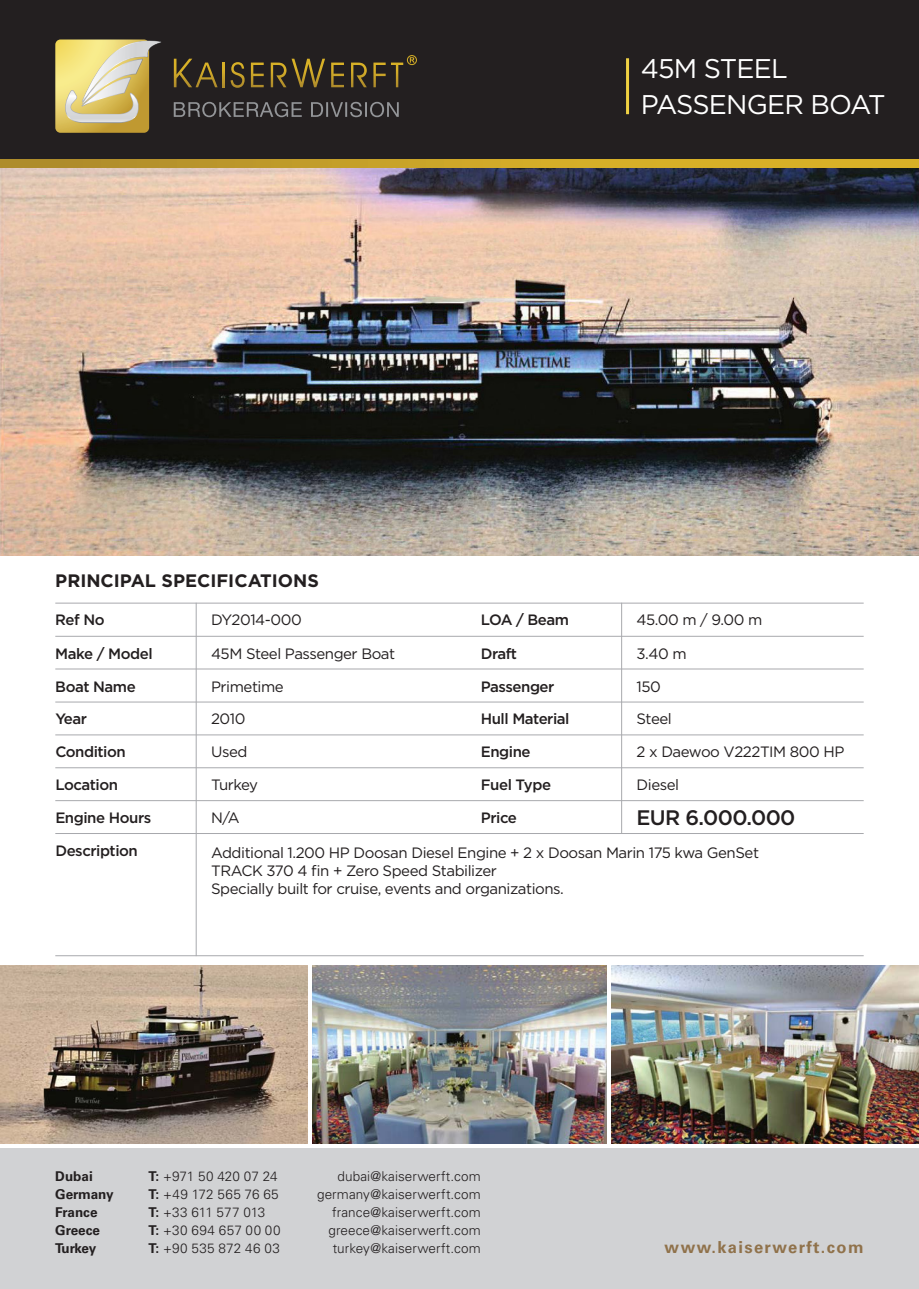
<style>
.page{position:relative;width:919px;height:1289px;background:#fff}
.page>*{position:absolute;margin:0;border:0;box-sizing:border-box;transform-origin:0 0}
.t1{font:27px "Gotham";letter-spacing:-.03em;color:#fff}
.t2{font:500 21px "Gotham";letter-spacing:-.03em;color:#231f20}
.t3{font:700 18px "Gotham";color:#231f20}
.t4{font:700 16.5px "Univers LT Std";letter-spacing:.085em;color:#90724b}
.t5{font:15px "Gotham";letter-spacing:-.03em;color:#231f20}
.t6{font:500 15px "Gotham";letter-spacing:-.03em;color:#231f20}
.t7{font:300 13.5px "Univers LT Std";letter-spacing:.005em;color:#231f20}
.t8{font:700 13.5px "Univers LT Std";color:#231f20}
.t9{font:300 13.5px "Univers LT Std";letter-spacing:.035em;color:#231f20}
.t10{font:300 13.5px "Univers LT Std";letter-spacing:.03em;color:#231f20}
.s1{font-weight:700}
</style>
<div class="page">
<img style="left:0;top:167px;width:918px;height:388px">
<img style="left:0;top:965px;width:307px;height:178px">
<img style="left:312px;top:965px;width:294px;height:178px">
<img style="left:611px;top:965px;width:307px;height:178px">
<div style="left:0;top:1148px;width:918px;height:140px;background:#d1d2d4"></div>
<div style="left:0;top:0;width:918px;height:159px;background:#231f20"></div>
<svg style="left:55px;top:39px;width:106px;height:94px;background:#c8b97c"></svg>
<svg style="left:251px;top:63px;width:13px;height:24px"></svg>
<svg style="left:230px;top:62px;width:14px;height:26px"></svg>
<svg style="left:222px;top:63px;width:2px;height:24px"></svg>
<svg style="left:174px;top:59px;width:43px;height:28px"></svg>
<svg style="left:373px;top:63px;width:12px;height:24px"></svg>
<svg style="left:351px;top:63px;width:16px;height:24px"></svg>
<svg style="left:331px;top:63px;width:13px;height:24px"></svg>
<svg style="left:271px;top:59px;width:54px;height:28px"></svg>
<svg style="left:391px;top:55px;width:26px;height:32px"></svg>
<svg style="left:174px;top:102px;width:225px;height:15px"></svg>
<svg style="left:0;top:159px;width:918px;height:8px;background:#c8a328"></svg>
<hr style="left:626px;top:58px;width:3px;height:56px;background:#fff">
<hr style="left:55px;top:636px;width:808px;height:1px;background:#a8a9ad">
<hr style="left:55px;top:668px;width:808px;height:1px;background:#a8a9ad">
<hr style="left:55px;top:602px;width:808px;height:1px;background:#a8a9ad">
<hr style="left:55px;top:701px;width:808px;height:1px;background:#a8a9ad">
<hr style="left:55px;top:734px;width:808px;height:1px;background:#a8a9ad">
<hr style="left:55px;top:767px;width:808px;height:1px;background:#a8a9ad">
<hr style="left:55px;top:800px;width:808px;height:1px;background:#a8a9ad">
<hr style="left:55px;top:833px;width:808px;height:1px;background:#a8a9ad">
<hr style="left:55px;top:955px;width:808px;height:1px;background:#a8a9ad">
<hr style="left:196px;top:602px;width:1px;height:354px;background:#a8a9ad">
<hr style="left:621px;top:602px;width:1px;height:231px;background:#a8a9ad">
<p class="t1" style="left:640px;top:51px;width:148px">45M STEEL</p>
<p class="t1" style="left:640px;top:87px;width:246px">PASSENGER BOAT</p>
<p class="t3" style="left:55px;top:568px;width:265px">PRINCIPAL SPECIFICATIONS</p>
<p class="t6" style="left:55px;top:610px;width:51px">Ref No</p>
<p class="t5" style="left:211px;top:610px;width:92px">DY2014-000</p>
<p class="t6" style="left:480px;top:610px;width:90px">LOA / Beam</p>
<p class="t5" style="left:636px;top:610px;width:127px">45.00 m / 9.00 m</p>
<p class="t6" style="left:55px;top:643px;width:99px">Make / Model</p>
<p class="t5" style="left:211px;top:643px;width:186px">45M Steel Passenger Boat</p>
<p class="t6" style="left:480px;top:643px;width:38px">Draft</p>
<p class="t5" style="left:636px;top:643px;width:52px">3.40 m</p>
<p class="t6" style="left:55px;top:676px;width:82px">Boat Name</p>
<p class="t5" style="left:211px;top:676px;width:74px">Primetime</p>
<p class="t6" style="left:480px;top:676px;width:75px">Passenger</p>
<p class="t5" style="left:636px;top:676px;width:26px">150</p>
<p class="t6" style="left:55px;top:709px;width:33px">Year</p>
<p class="t5" style="left:211px;top:709px;width:36px">2010</p>
<p class="t6" style="left:481px;top:709px;width:90px">Hull Material</p>
<p class="t5" style="left:636px;top:709px;width:37px">Steel</p>
<p class="t6" style="left:55px;top:742px;width:72px">Condition</p>
<p class="t5" style="left:211px;top:742px;width:38px">Used</p>
<p class="t6" style="left:481px;top:742px;width:51px">Engine</p>
<p class="t5" style="left:636px;top:742px;width:209px">2 x Daewoo V222TIM 800 HP</p>
<p class="t6" style="left:55px;top:775px;width:64px">Location</p>
<p class="t5" style="left:211px;top:775px;width:49px">Turkey</p>
<p class="t6" style="left:481px;top:775px;width:72px">Fuel Type</p>
<p class="t5" style="left:636px;top:775px;width:44px">Diesel</p>
<p class="t6" style="left:55px;top:808px;width:97px">Engine Hours</p>
<p class="t6" style="left:55px;top:840px;width:84px">Description</p>
<p class="t6" style="left:481px;top:808px;width:38px">Price</p>
<p class="t2" style="left:636px;top:804px;width:160px">EUR 6.000.000</p>
<p class="t5" style="left:211px;top:808px;width:30px">N/A</p>
<p class="t5" style="left:211px;top:843px;width:549px">Additional 1.200 HP Doosan Diesel Engine + 2 x Doosan Marin 175 kwa GenSet</p>
<p class="t5" style="left:211px;top:861px;width:287px">TRACK 370 4 fin + Zero Speed Stabilizer</p>
<p class="t5" style="left:211px;top:879px;width:354px">Specially built for cruise, events and organizations.</p>
<p class="t8" style="left:55px;top:1168px;width:39px">Dubai</p>
<p class="t7" style="left:148px;top:1168px;width:131px"><span class="s1">T:</span> +971 50 420 07 24</p>
<p class="t7" style="left:337px;top:1168px;width:145px">dubai@kaiserwerft.com</p>
<p class="t8" style="left:55px;top:1186px;width:60px">Germany</p>
<p class="t10" style="left:148px;top:1186px;width:132px"><span class="s1">T:</span> +49 172 565 76 65</p>
<p class="t7" style="left:317px;top:1186px;width:165px">germany@kaiserwerft.com</p>
<p class="t8" style="left:55px;top:1204px;width:44px">France</p>
<p class="t7" style="left:148px;top:1204px;width:118px"><span class="s1">T:</span> +33 611 577 013</p>
<p class="t7" style="left:332px;top:1204px;width:150px">france@kaiserwerft.com</p>
<p class="t8" style="left:55px;top:1222px;width:46px">Greece</p>
<p class="t9" style="left:148px;top:1222px;width:134px"><span class="s1">T:</span> +30 694 657 00 00</p>
<p class="t7" style="left:328px;top:1222px;width:154px">greece@kaiserwerft.com</p>
<p class="t8" style="left:55px;top:1240px;width:42px">Turkey</p>
<p class="t9" style="left:148px;top:1240px;width:133px"><span class="s1">T:</span> +90 535 872 46 03</p>
<p class="t7" style="left:333px;top:1240px;width:149px">turkey@kaiserwerft.com</p>
<p class="t4" style="left:664px;top:1237px;width:200px">www.kaiserwerft.com</p>
</div>
